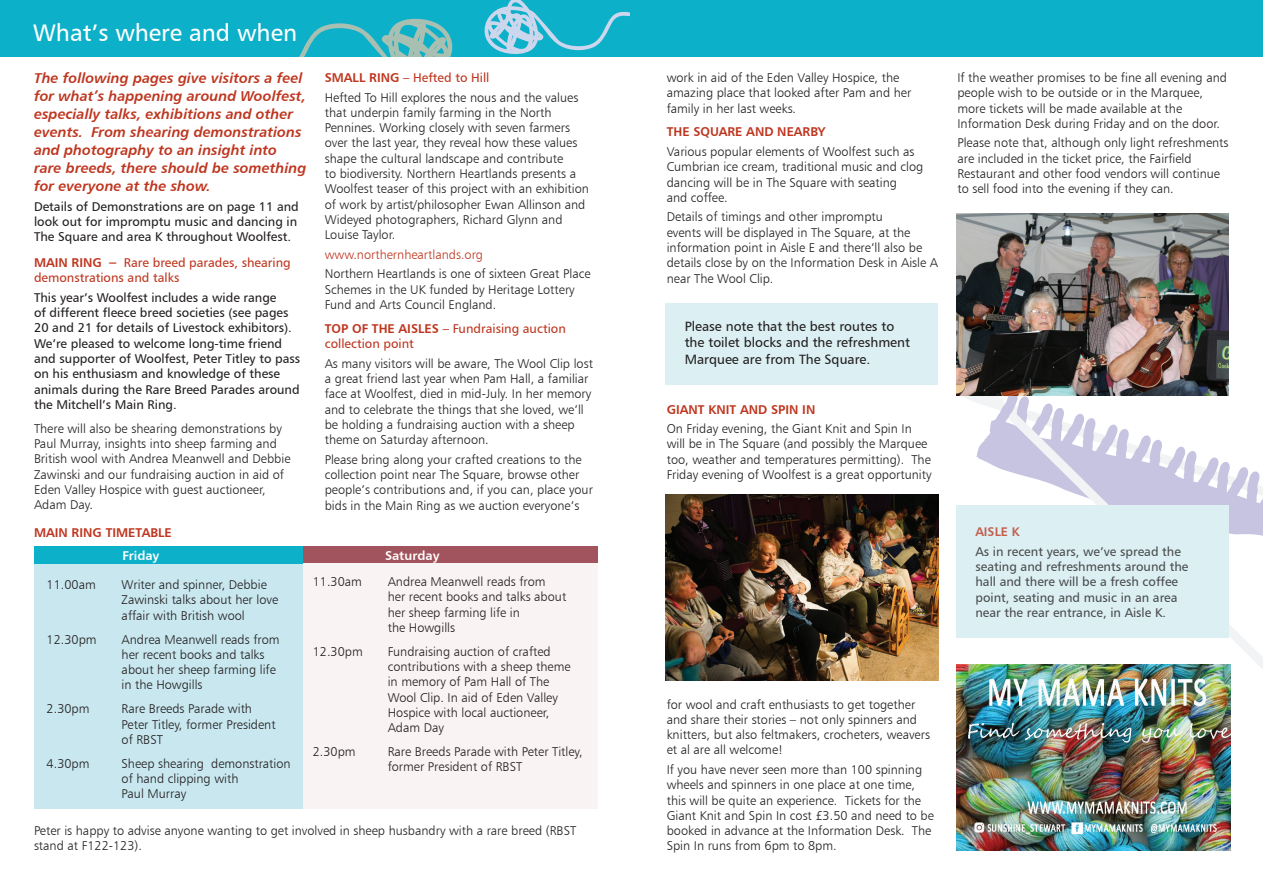
<style>
.page{position:relative;width:1263px;height:893px;background:#fff}
.page>*{position:absolute;margin:0;border:0;box-sizing:border-box;transform-origin:0 0}
.t1{font:24px "Humanist 777 BT Roman B";color:#fff}
.t2{font:14.25px/18px "Humanist 777 BT Bold Italic B";color:#be361f}
.t3{font:13.5px/16.2px "Humanist 777 BT Roman B";color:#231f20}
.t4{font:12.75px/15.3px "Humanist 777 BT Light B";color:#231f20}
.t5{font:12.75px/15.3px "Humanist 777 BT Roman B";color:#231f20}
.t6{font:12.75px/15.3px "Humanist 777 BT Roman B";color:#be361f}
.t7{font:12.75px "Humanist 777 BT Bold B";color:#be361f}
.t8{font:12.75px "Humanist 777 BT Light B";color:#be361f}
.t9{font:12.75px "Humanist 777 BT Bold B";color:#fff}
.t10{font:12.6px "Humanist 777 BT Bold B";color:#be361f}
.s1{font-family:"Humanist 777 BT Bold B"}
.s2{font-family:"Humanist 777 BT Bold Italic B";font-size:14.25px}
</style>
<div class="page">
<svg style="left:972px;top:395px;width:291px;height:279px"></svg>
<svg style="left:976px;top:395px;width:287px;height:160px"></svg>
<div style="left:302px;top:546px;width:295px;height:18px;background:#a1545d"></div>
<div style="left:302px;top:564px;width:295px;height:245px;background:#f9f3f3"></div>
<div style="left:34px;top:564px;width:268px;height:245px;background:#c8e7ef"></div>
<div style="left:0;top:0;width:1263px;height:56px;background:#0cb0c9"></div>
<svg style="left:299px;top:18px;width:154px;height:38px"></svg>
<svg style="left:484px;top:0;width:145px;height:54px"></svg>
<div style="left:665px;top:303px;width:273px;height:81px;background:#dcf0f4"></div>
<div style="left:956px;top:506px;width:273px;height:132px;background:#dcf0f4"></div>
<img style="left:956px;top:665px;width:274px;height:185px">
<img style="left:956px;top:214px;width:273px;height:181px">
<img style="left:665px;top:495px;width:273px;height:185px">
<div style="left:34px;top:546px;width:268px;height:18px;background:#0cb0c9"></div>
<p class="t1" style="left:33px;top:18px;width:265px">What’s where and when</p>
<p class="t2" style="left:34px;top:69px;width:274px">The following pages give visitors a feel for what’s happening around Woolfest, especially talks, exhibitions and other events. From shearing demonstrations and photography to an insight into rare breeds, there should be something for everyone at the show.</p>
<p class="t5" style="left:34px;top:198px;width:266px">Details of Demonstrations are on page 11 and look out for impromptu music and dancing in<br>The Square and area K throughout Woolfest.</p>
<p class="t6" style="left:34px;top:255px;width:258px"><span class="s1">MAIN RING</span> <span class="s2">–</span> Rare breed parades, shearing demonstrations and talks</p>
<p class="t5" style="left:34px;top:289px;width:268px">This year’s Woolfest includes a wide range<br>of different fleece breed societies (see pages 20 and 21 for details of Livestock exhibitors).<br>We’re pleased to welcome long-time friend and supporter of Woolfest, Peter Titley to pass on his enthusiasm and knowledge of these animals during the Rare Breed Parades around the Mitchell’s Main Ring.</p>
<p class="t4" style="left:34px;top:420px;width:258px">There will also be shearing demonstrations by Paul Murray, insights into sheep farming and British wool with Andrea Meanwell and Debbie Zawinski and our fundraising auction in aid of Eden Valley Hospice with guest auctioneer,</p>
<p class="t4" style="left:34px;top:497px;width:60px">Adam Day.</p>
<p class="t7" style="left:34px;top:525px;width:139px">MAIN RING TIMETABLE</p>
<p class="t6" style="left:325px;top:70px;width:166px"><span class="s1">SMALL RING</span> – Hefted to Hill</p>
<p class="t4" style="left:325px;top:89px;width:266px">Hefted To Hill explores the nous and the values that underpin family farming in the North Pennines. Working closely with seven farmers over the last year, they reveal how these values shape the cultural landscape and contribute<br>to biodiversity. Northern Heartlands presents a Woolfest teaser of this project with an exhibition of work by artist/philosopher Ewan Allinson and Wideyed photographers, Richard Glynn and Louise Taylor.</p>
<p class="t8" style="left:325px;top:247px;width:160px">www.northernheartlands.org</p>
<p class="t4" style="left:325px;top:266px;width:267px">Northern Heartlands is one of sixteen Great Place<br>Schemes in the UK funded by Heritage Lottery<br>Fund and Arts Council England.</p>
<p class="t6" style="left:325px;top:320px;width:243px"><span class="s1">TOP OF THE AISLES</span> – Fundraising auction collection point</p>
<p class="t4" style="left:325px;top:355px;width:270px">As many visitors will be aware, The Wool Clip lost a great friend last year when Pam Hall, a familiar face at Woolfest, died in mid-July. In her memory and to celebrate the things that she loved, we’ll be holding a fundraising auction with a sheep theme on Saturday afternoon.</p>
<p class="t4" style="left:325px;top:451px;width:270px">Please bring along your crafted creations to the collection point near The Square, browse other people’s contributions and, if you can, place your bids in the Main Ring as we auction everyone’s</p>
<p class="t9" style="left:122px;top:547px;width:38px">Friday</p>
<p class="t9" style="left:385px;top:547px;width:56px">Saturday</p>
<p class="t4" style="left:47px;top:577px;width:51px">11.00am</p>
<p class="t4" style="left:122px;top:577px;width:158px">Writer and spinner, Debbie<br>Zawinski talks about her love affair with British wool</p>
<p class="t4" style="left:47px;top:631px;width:52px">12.30pm</p>
<p class="t4" style="left:122px;top:631px;width:159px">Andrea Meanwell reads from her recent books and talks about her sheep farming life</p>
<p class="t4" style="left:122px;top:677px;width:82px">in the Howgills</p>
<p class="t4" style="left:47px;top:701px;width:44px">2.30pm</p>
<p class="t4" style="left:122px;top:701px;width:132px">Rare Breeds Parade with</p>
<p class="t4" style="left:122px;top:716px;width:156px">Peter Titley, former President</p>
<p class="t4" style="left:122px;top:731px;width:43px">of RBST</p>
<p class="t4" style="left:47px;top:755px;width:44px">4.30pm</p>
<p class="t4" style="left:122px;top:755px;width:170px">Sheep shearing demonstration of hand clipping with</p>
<p class="t4" style="left:122px;top:786px;width:66px">Paul Murray</p>
<p class="t4" style="left:313px;top:574px;width:51px">11.30am</p>
<p class="t4" style="left:388px;top:574px;width:159px">Andrea Meanwell reads from</p>
<p class="t4" style="left:388px;top:589px;width:180px">her recent books and talks about her sheep farming life in</p>
<p class="t4" style="left:388px;top:619px;width:69px">the Howgills</p>
<p class="t4" style="left:313px;top:643px;width:52px">12.30pm</p>
<p class="t4" style="left:388px;top:643px;width:184px">Fundraising auction of crafted contributions with a sheep theme in memory of Pam Hall of The<br>Wool Clip. In aid of Eden Valley<br>Hospice with local auctioneer,</p>
<p class="t4" style="left:388px;top:720px;width:58px">Adam Day</p>
<p class="t4" style="left:313px;top:744px;width:44px">2.30pm</p>
<p class="t4" style="left:388px;top:744px;width:196px">Rare Breeds Parade with Peter Titley, former President of RBST</p>
<p class="t4" style="left:34px;top:823px;width:544px">Peter is happy to advise anyone wanting to get involved in sheep husbandry with a rare breed (RBST stand at F122-123).</p>
<p class="t4" style="left:667px;top:70px;width:246px">work in aid of the Eden Valley Hospice, the amazing place that looked after Pam and her family in her last weeks.</p>
<p class="t7" style="left:667px;top:124px;width:160px">THE SQUARE AND NEARBY</p>
<p class="t4" style="left:667px;top:144px;width:258px">Various popular elements of Woolfest such as<br>Cumbrian ice cream, traditional music and clog dancing will be in The Square with seating</p>
<p class="t4" style="left:667px;top:190px;width:63px">and coffee.</p>
<p class="t4" style="left:667px;top:209px;width:273px">Details of timings and other impromptu<br>events will be displayed in The Square, at the information point in Aisle E and there’ll also be details close by on the Information Desk in Aisle A near The Wool Clip.</p>
<p class="t3" style="left:685px;top:318px;width:227px">Please note that the best routes to the toilet blocks and the refreshment<br>Marquee are from The Square.</p>
<p class="t7" style="left:667px;top:401px;width:150px">GIANT KNIT AND SPIN IN</p>
<p class="t4" style="left:667px;top:421px;width:266px">On Friday evening, the Giant Knit and Spin In will be in The Square (and possibly the Marquee too, weather and temperatures permitting). The Friday evening of Woolfest is a great opportunity</p>
<p class="t4" style="left:957px;top:70px;width:271px">If the weather promises to be fine all evening and people wish to be outside or in the Marquee, more tickets will be made available at the Information Desk during Friday and on the door.</p>
<p class="t4" style="left:957px;top:135px;width:273px">Please note that, although only light refreshments are included in the ticket price, the Fairfield Restaurant and other food vendors will continue to sell food into the evening if they can.</p>
<p class="t10" style="left:975px;top:524px;width:46px">AISLE K</p>
<p class="t5" style="left:975px;top:543px;width:215px">As in recent years, we’ve spread the seating and refreshments around the hall and there will be a fresh coffee point, seating and music in an area near the rear entrance, in Aisle K.</p>
<p class="t4" style="left:667px;top:696px;width:265px">for wool and craft enthusiasts to get together and share their stories – not only spinners and knitters, but also feltmakers, crocheters, weavers et al are all welcome!</p>
<p class="t4" style="left:667px;top:762px;width:269px">If you have never seen more than 100 spinning wheels and spinners in one place at one time, this will be quite an experience. Tickets for the Giant Knit and Spin In cost £3.50 and need to be booked in advance at the Information Desk. The Spin In runs from 6pm to 8pm.</p>
</div>
